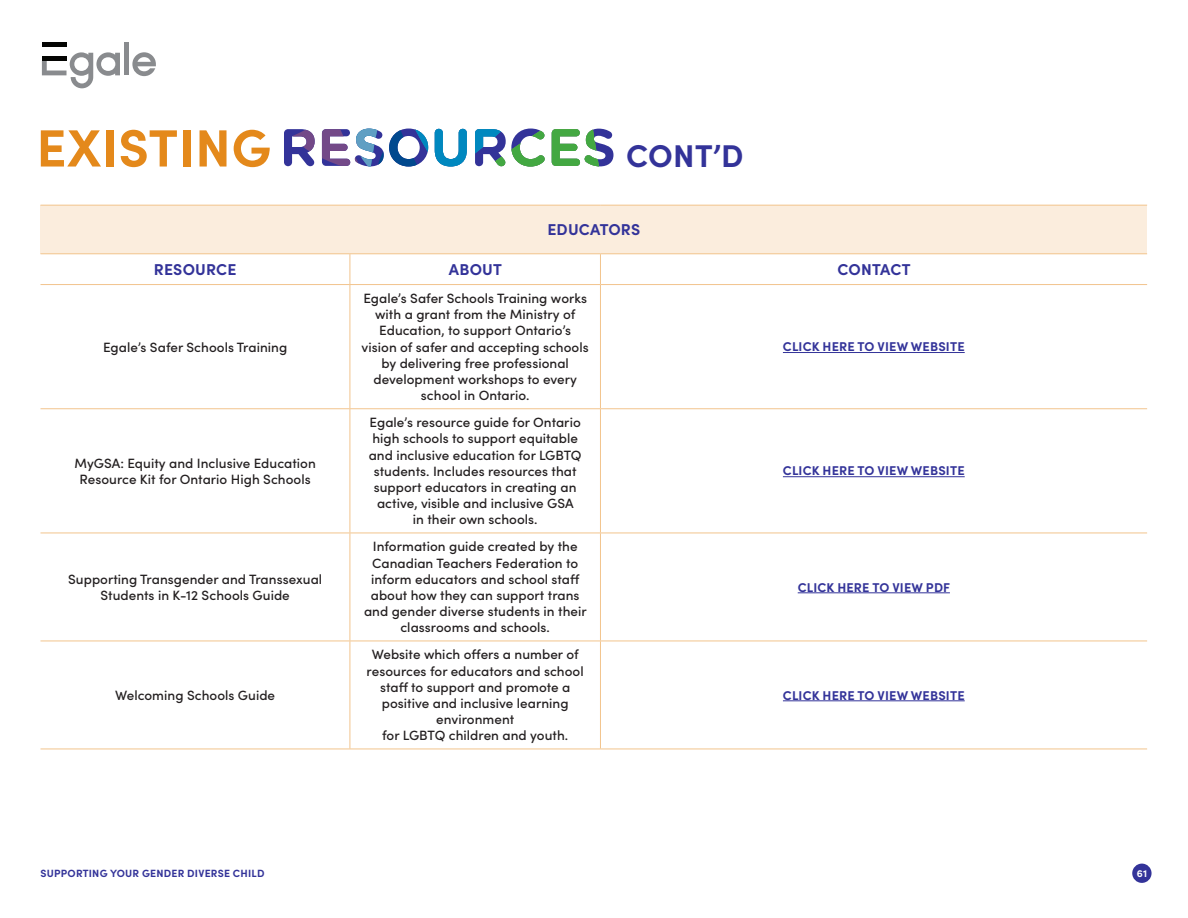
<style>
.page{position:relative;width:1188px;height:918px;background:#fff}
.page>*{position:absolute;margin:0;border:0;box-sizing:border-box;transform-origin:0 0}
.t1{font:700 52.5px "Sofia Pro";letter-spacing:.01em;color:#e4891b}
.t2{font:700 31.5px "Sofia Pro";color:#339}
.t3{font:700 15.75px "Sofia Pro";letter-spacing:.015em;color:#339}
.t4{font:500 13.5px/16.2px "Sofia Pro";letter-spacing:.005em;color:#231f20;text-align:center}
.t5{font:700 12.75px "Sofia Pro";letter-spacing:.015em;color:#339}
.t6{font:700 10.5px "Sofia Pro";letter-spacing:.02em;color:#339}
.t7{font:700 10.2px "Sofia Pro";color:#fff}
</style>
<div class="page">
<div style="left:40px;top:205px;width:1107px;height:49px;background:#fbeddd"></div>
<hr style="left:40px;top:205px;width:310px;height:1px;background:#f2c48d">
<hr style="left:350px;top:205px;width:250px;height:1px;background:#f2c48d">
<hr style="left:600px;top:205px;width:547px;height:1px;background:#f2c48d">
<hr style="left:40px;top:749px;width:310px;height:1px;background:#f2c48d">
<hr style="left:350px;top:749px;width:250px;height:1px;background:#f2c48d">
<hr style="left:600px;top:749px;width:547px;height:1px;background:#f2c48d">
<hr style="left:350px;top:254px;width:1px;height:30px;background:#f2c48d">
<hr style="left:350px;top:285px;width:1px;height:123px;background:#f2c48d">
<hr style="left:350px;top:409px;width:1px;height:124px;background:#f2c48d">
<hr style="left:350px;top:533px;width:1px;height:108px;background:#f2c48d">
<hr style="left:350px;top:641px;width:1px;height:108px;background:#f2c48d">
<hr style="left:600px;top:254px;width:1px;height:30px;background:#f2c48d">
<hr style="left:600px;top:285px;width:1px;height:123px;background:#f2c48d">
<hr style="left:600px;top:409px;width:1px;height:124px;background:#f2c48d">
<hr style="left:600px;top:533px;width:1px;height:108px;background:#f2c48d">
<hr style="left:600px;top:641px;width:1px;height:108px;background:#f2c48d">
<hr style="left:40px;top:284px;width:310px;height:1px;background:#f2c48d">
<hr style="left:40px;top:408px;width:310px;height:1px;background:#f2c48d">
<hr style="left:40px;top:533px;width:310px;height:1px;background:#f2c48d">
<hr style="left:40px;top:641px;width:310px;height:1px;background:#f2c48d">
<hr style="left:350px;top:284px;width:250px;height:1px;background:#f2c48d">
<hr style="left:350px;top:408px;width:250px;height:1px;background:#f2c48d">
<hr style="left:350px;top:533px;width:250px;height:1px;background:#f2c48d">
<hr style="left:350px;top:641px;width:250px;height:1px;background:#f2c48d">
<hr style="left:600px;top:284px;width:547px;height:1px;background:#f2c48d">
<hr style="left:600px;top:408px;width:547px;height:1px;background:#f2c48d">
<hr style="left:600px;top:533px;width:547px;height:1px;background:#f2c48d">
<hr style="left:600px;top:641px;width:547px;height:1px;background:#f2c48d">
<hr style="left:350px;top:253px;width:250px;height:1px;background:#f2c48d">
<hr style="left:600px;top:253px;width:547px;height:1px;background:#f2c48d">
<hr style="left:40px;top:253px;width:310px;height:1px;background:#f2c48d">
<hr style="left:783px;top:352px;width:182px;height:1px;background:#339">
<hr style="left:783px;top:476px;width:182px;height:1px;background:#339">
<hr style="left:798px;top:593px;width:152px;height:1px;background:#339">
<hr style="left:783px;top:701px;width:182px;height:1px;background:#339">
<svg style="left:284px;top:129px;width:329px;height:38px"></svg>
<div style="left:1132px;top:864px;width:20px;height:19px;background:#339;border-radius:50%"></div>
<div style="left:124px;top:43px;width:5px;height:32px;background:#898b8e"></div>
<svg style="left:132px;top:52px;width:24px;height:24px"></svg>
<hr style="left:42px;top:43px;width:25px;height:4px;background:#040503">
<svg style="left:42px;top:52px;width:78px;height:36px"></svg>
<p class="t1" style="left:36px;top:108px;width:236px">EXISTING</p>
<p class="t2" style="left:626px;top:131px;width:119px">CONT’D</p>
<p class="t3" style="left:547px;top:217px;width:94px">EDUCATORS</p>
<p class="t3" style="left:154px;top:257px;width:84px">RESOURCE</p>
<p class="t3" style="left:449px;top:257px;width:55px">ABOUT</p>
<p class="t3" style="left:838px;top:257px;width:75px">CONTACT</p>
<p class="t4" style="left:103px;top:338px;width:186px">Egale’s Safer Schools Training</p>
<p class="t4" style="left:75px;top:454px;width:243px">MyGSA: Equity and Inclusive Education<br>Resource Kit for Ontario High Schools</p>
<p class="t4" style="left:68px;top:570px;width:256px">Supporting Transgender and Transsexual<br>Students in K-12 Schools Guide</p>
<p class="t4" style="left:115px;top:686px;width:161px">Welcoming Schools Guide</p>
<p class="t4" style="left:362px;top:289px;width:229px">Egale’s Safer Schools Training works with a grant from the Ministry of<br>Education, to support Ontario’s vision of safer and accepting schools by delivering free professional development workshops to every school in Ontario.</p>
<p class="t4" style="left:369px;top:413px;width:214px">Egale’s resource guide for Ontario high schools to support equitable and inclusive education for LGBTQ students. Includes resources that support educators in creating an active, visible and inclusive GSA<br>in their own schools.</p>
<p class="t4" style="left:364px;top:538px;width:224px">Information guide created by the<br>Canadian Teachers Federation to inform educators and school staff about how they can support trans and gender diverse students in their classrooms and schools.</p>
<p class="t4" style="left:367px;top:646px;width:219px">Website which offers a number of resources for educators and school staff to support and promote a positive and inclusive learning environment<br>for LGBTQ children and youth.</p>
<p class="t5" style="left:783px;top:337px;width:183px">CLICK HERE TO VIEW WEBSITE</p>
<p class="t5" style="left:783px;top:461px;width:183px">CLICK HERE TO VIEW WEBSITE</p>
<p class="t5" style="left:798px;top:577px;width:154px">CLICK HERE TO VIEW PDF</p>
<p class="t5" style="left:783px;top:685px;width:183px">CLICK HERE TO VIEW WEBSITE</p>
<p class="t6" style="left:41px;top:865px;width:225px">SUPPORTING YOUR GENDER DIVERSE CHILD</p>
<p class="t7" style="left:1137px;top:866px;width:12px">61</p>
</div>
